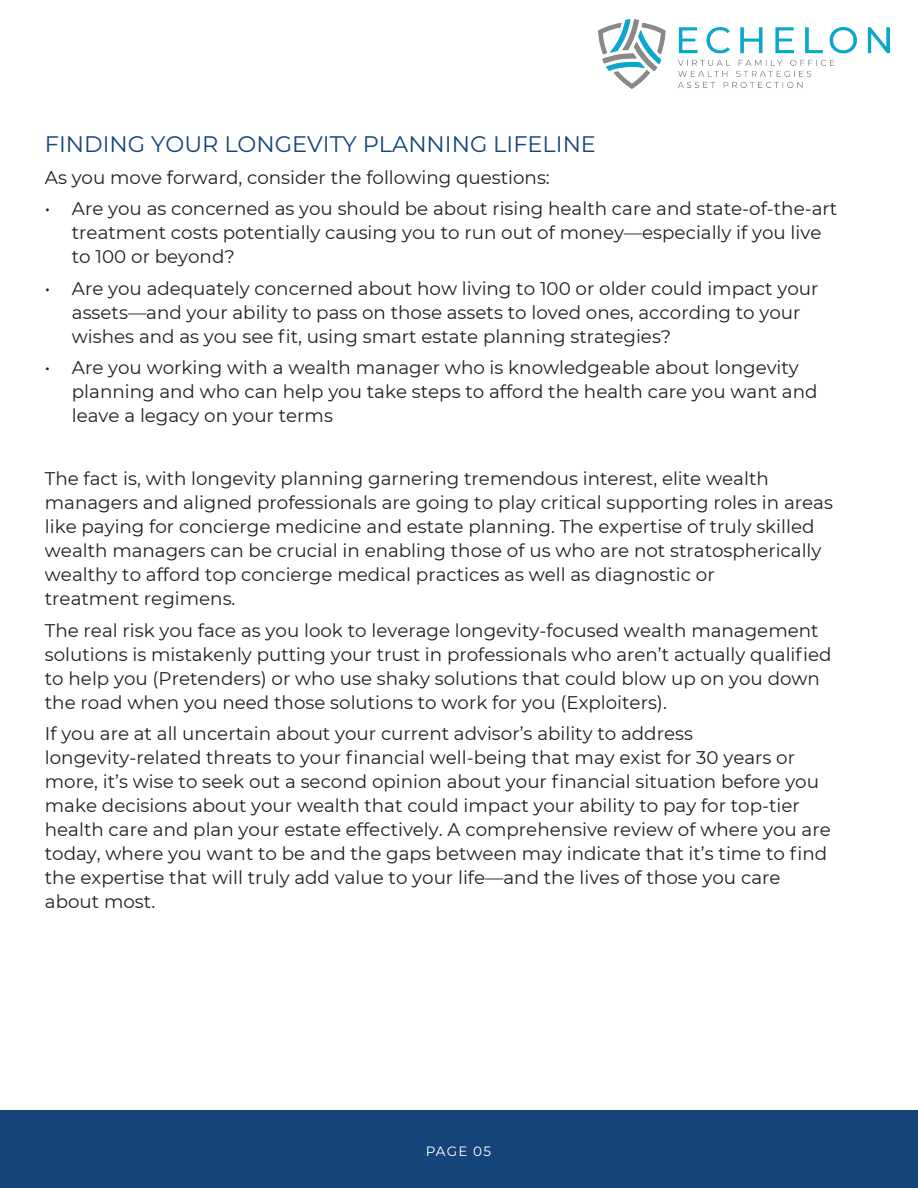
<style>
.page{position:relative;width:918px;height:1188px;background:#fff}
.page>*{position:absolute;margin:0;border:0;box-sizing:border-box;transform-origin:0 0}
.t1{font:100 22.5px "Montserrat";color:#15447b}
.t2{font:18.3px/24px "Montserrat";color:#231f20}
.t3{font:100 13.5px "Montserrat";letter-spacing:.085em;color:#fff}
</style>
<div class="page">
<img style="left:599px;top:19px;width:290px;height:70px">
<div style="left:0;top:1111px;width:918px;height:77px;background:#15447b"></div>
<p class="t1" style="left:45px;top:129px;width:553px">FINDING YOUR LONGEVITY PLANNING LIFELINE</p>
<p class="t2" style="left:45px;top:164px;width:506px">As you move forward, consider the following questions:</p>
<p class="t2" style="left:72px;top:196px;width:767px;text-indent:-27px">• Are you as concerned as you should be about rising health care and state-of-the-art treatment costs potentially causing you to run out of money—especially if you live to 100 or beyond?</p>
<p class="t2" style="left:72px;top:275px;width:748px;text-indent:-27px">• Are you adequately concerned about how living to 100 or older could impact your assets—and your ability to pass on those assets to loved ones, according to your wishes and as you see fit, using smart estate planning strategies?</p>
<p class="t2" style="left:72px;top:355px;width:747px;text-indent:-27px">• Are you working with a wealth manager who is knowledgeable about longevity planning and who can help you take steps to afford the health care you want and leave a legacy on your terms</p>
<p class="t2" style="left:45px;top:466px;width:790px">The fact is, with longevity planning garnering tremendous interest, elite wealth managers and aligned professionals are going to play critical supporting roles in areas like paying for concierge medicine and estate planning. The expertise of truly skilled wealth managers can be crucial in enabling those of us who are not stratospherically wealthy to afford top concierge medical practices as well as diagnostic or<br>treatment regimens.</p>
<p class="t2" style="left:45px;top:617px;width:788px">The real risk you face as you look to leverage longevity-focused wealth management solutions is mistakenly putting your trust in professionals who aren’t actually qualified to help you (Pretenders) or who use shaky solutions that could blow up on you down the road when you need those solutions to work for you (Exploiters).</p>
<p class="t2" style="left:45px;top:721px;width:787px">If you are at all uncertain about your current advisor’s ability to address longevity-related threats to your financial well-being that may exist for 30 years or more, it’s wise to seek out a second opinion about your financial situation before you make decisions about your wealth that could impact your ability to pay for top-tier health care and plan your estate effectively. A comprehensive review of where you are today, where you want to be and the gaps between may indicate that it’s time to find the expertise that will truly add value to your life—and the lives of those you care about most.</p>
<p class="t3" style="left:426px;top:1142px;width:67px">PAGE 05</p>
</div>
